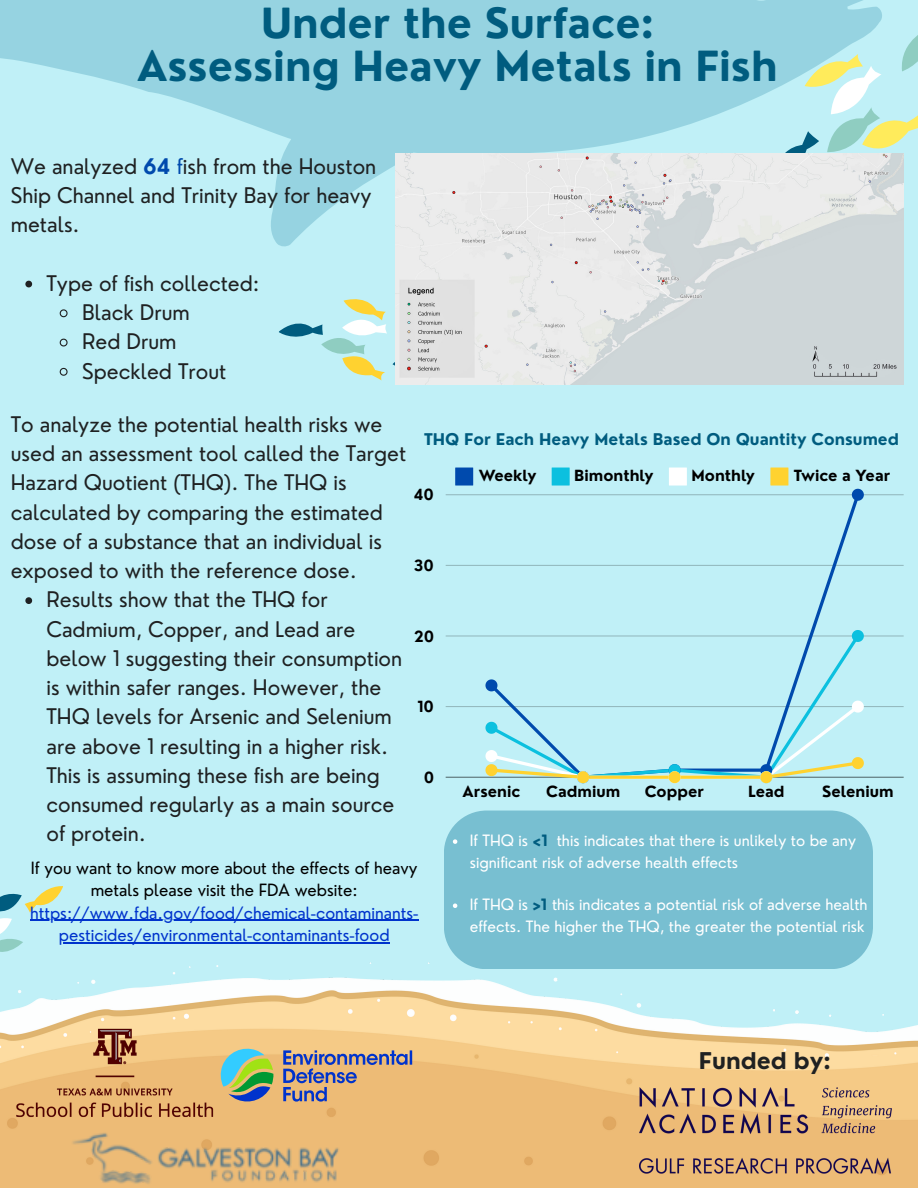
<style>
.page{position:relative;width:918px;height:1188px;background:#c0f0f7}
.page>*{position:absolute;margin:0;border:0;box-sizing:border-box;transform-origin:0 0}
.t1{font:700 40.5px/42.8px "Nourd";color:#005c7f;text-align:center}
.t2{font:700 22.5px "Nourd";color:#1f2122}
.t3{font:21px/29.2px "Nourd";color:#1f2122}
.t4{font:16.5px/22.5px "Nourd";color:#03c;text-align:center}
.t5{font:16.5px/22.5px "Nourd";color:#000;text-align:center}
.t6{font:700 15.75px "Nourd";color:#005c7f}
.t7{font:15.3px/21.3px "Nourd";color:#fff}
.t8{font:700 15px "Nourd";color:#000}
.s1{font-weight:700;color:#004aad}
.s2{color:#004aad}
.s3{font-weight:700;color:#005c7f}
</style>
<div class="page">
<svg style="left:0;top:0;width:881px;height:247px;fill:#96d3e1"></svg>
<svg style="left:0;top:886px;width:69px;height:66px"></svg>
<img style="left:0;top:958px;width:918px;height:230px">
<img style="left:11px;top:1025px;width:209px;height:97px">
<svg style="left:283px;top:1050px;width:129px;height:52px;background:#b79d8a"></svg>
<svg style="left:220px;top:1049px;width:54px;height:53px;background:#83b28a"></svg>
<svg style="left:756px;top:11px;width:162px;height:142px"></svg>
<svg style="left:279px;top:299px;width:169px;height:86px"></svg>
<svg style="left:71px;top:1122px;width:274px;height:66px;background:#ddb378"></svg>
<img style="left:639px;top:1088px;width:252px;height:85px">
<img style="left:395px;top:153px;width:509px;height:231px">
<div style="left:444px;top:811px;width:429px;height:158px;background:#78bfd1;border-radius:43px"></div>
<svg style="left:453px;top:839px;width:4px;height:5px"></svg>
<svg style="left:453px;top:904px;width:4px;height:4px"></svg>
<svg style="left:25px;top:597px;width:7px;height:7px"></svg>
<svg style="left:25px;top:281px;width:7px;height:6px"></svg>
<svg style="left:59px;top:309px;width:9px;height:9px"></svg>
<svg style="left:59px;top:338px;width:9px;height:9px"></svg>
<svg style="left:59px;top:367px;width:9px;height:9px"></svg>
<hr style="left:30px;top:920px;width:388px;height:1px;background:#03c">
<hr style="left:59px;top:942px;width:331px;height:2px;background:#03c">
<svg style="left:455px;top:468px;width:18px;height:18px"></svg>
<hr style="left:446px;top:706px;width:458px;height:1px;background:#000">
<hr style="left:446px;top:636px;width:458px;height:1px;background:#000">
<hr style="left:446px;top:565px;width:458px;height:1px;background:#000">
<hr style="left:446px;top:495px;width:458px;height:1px;background:#000">
<hr style="left:446px;top:777px;width:458px;height:1px;background:#000">
<svg style="left:485px;top:468px;width:379px;height:315px"></svg>
<h1 class="t1" style="left:137px;top:2px;width:642px">Under the Surface:<br>Assessing Heavy Metals in Fish</h1>
<p class="t3" style="left:11px;top:151px;width:367px">We analyzed <span class="s1">64</span> <span class="s2">f</span>ish from the Houston<br>Ship Channel and Trinity Bay for heavy metals.</p>
<p class="t3" style="left:82px;top:268px;width:179px;text-indent:-36px">Type of fish collected:<br>Black Drum<br>Red Drum<br>Speckled Trout</p>
<p class="t3" style="left:11px;top:409px;width:373px">To analyze the potential health risks we</p>
<p class="t3" style="left:11px;top:439px;width:397px">used an assessment tool called the Target</p>
<p class="t3" style="left:11px;top:468px;width:338px">Hazard Quotient (THQ). The THQ is</p>
<p class="t3" style="left:11px;top:497px;width:374px">calculated by comparing the estimated</p>
<p class="t3" style="left:11px;top:526px;width:373px">dose of a substance that an individual is</p>
<p class="t3" style="left:11px;top:556px;width:348px">exposed to with the reference dose.</p>
<p class="t3" style="left:46px;top:585px;width:283px">Results show that the THQ for</p>
<p class="t3" style="left:46px;top:614px;width:311px">Cadmium, Copper, and Lead are</p>
<p class="t3" style="left:46px;top:643px;width:357px">below 1 suggesting their consumption</p>
<p class="t3" style="left:46px;top:673px;width:336px">is within safer ranges. However, the</p>
<p class="t3" style="left:46px;top:702px;width:347px">THQ levels for Arsenic and Selenium</p>
<p class="t3" style="left:46px;top:731px;width:343px">are above 1 resulting in a higher risk.</p>
<p class="t3" style="left:46px;top:760px;width:335px">This is assuming these fish are being</p>
<p class="t3" style="left:46px;top:790px;width:350px">consumed regularly as a main source</p>
<p class="t3" style="left:46px;top:819px;width:101px">of protein.</p>
<p class="t6" style="left:424px;top:429px;width:476px">THQ For Each Heavy Metals Based On Quantity Consumed</p>
<p class="t8" style="left:479px;top:466px;width:59px">Weekly</p>
<p class="t8" style="left:574px;top:466px;width:81px">Bimonthly</p>
<p class="t8" style="left:692px;top:466px;width:65px">Monthly</p>
<p class="t8" style="left:794px;top:466px;width:98px">Twice a Year</p>
<p class="t8" style="left:414px;top:485px;width:22px">40</p>
<p class="t8" style="left:414px;top:556px;width:22px">30</p>
<p class="t8" style="left:414px;top:627px;width:21px">20</p>
<p class="t8" style="left:417px;top:697px;width:18px">10</p>
<p class="t8" style="left:424px;top:768px;width:12px">0</p>
<p class="t8" style="left:463px;top:782px;width:59px">Arsenic</p>
<p class="t8" style="left:546px;top:782px;width:75px">Cadmium</p>
<p class="t8" style="left:645px;top:782px;width:61px">Copper</p>
<p class="t8" style="left:748px;top:782px;width:38px">Lead</p>
<p class="t8" style="left:822px;top:782px;width:73px">Selenium</p>
<p class="t7" style="left:470px;top:830px;width:388px">If THQ is <span class="s3">&lt;1</span> this indicates that there is unlikely to be any significant risk of adverse health effects</p>
<p class="t7" style="left:470px;top:894px;width:399px">If THQ is <span class="s3">&gt;1</span> this indicates a potential risk of adverse health effects. The higher the THQ, the greater the potential risk</p>
<p class="t5" style="left:31px;top:856px;width:388px">If you want to know more about the effects of heavy metals please visit the FDA website:</p>
<p class="t4" style="left:30px;top:901px;width:390px">https://www.fda.gov/food/chemical-contaminants&shy;pesticides/environmental-contaminants-food</p>
<p class="t2" style="left:699px;top:1047px;width:134px">Funded by:</p>
</div>
